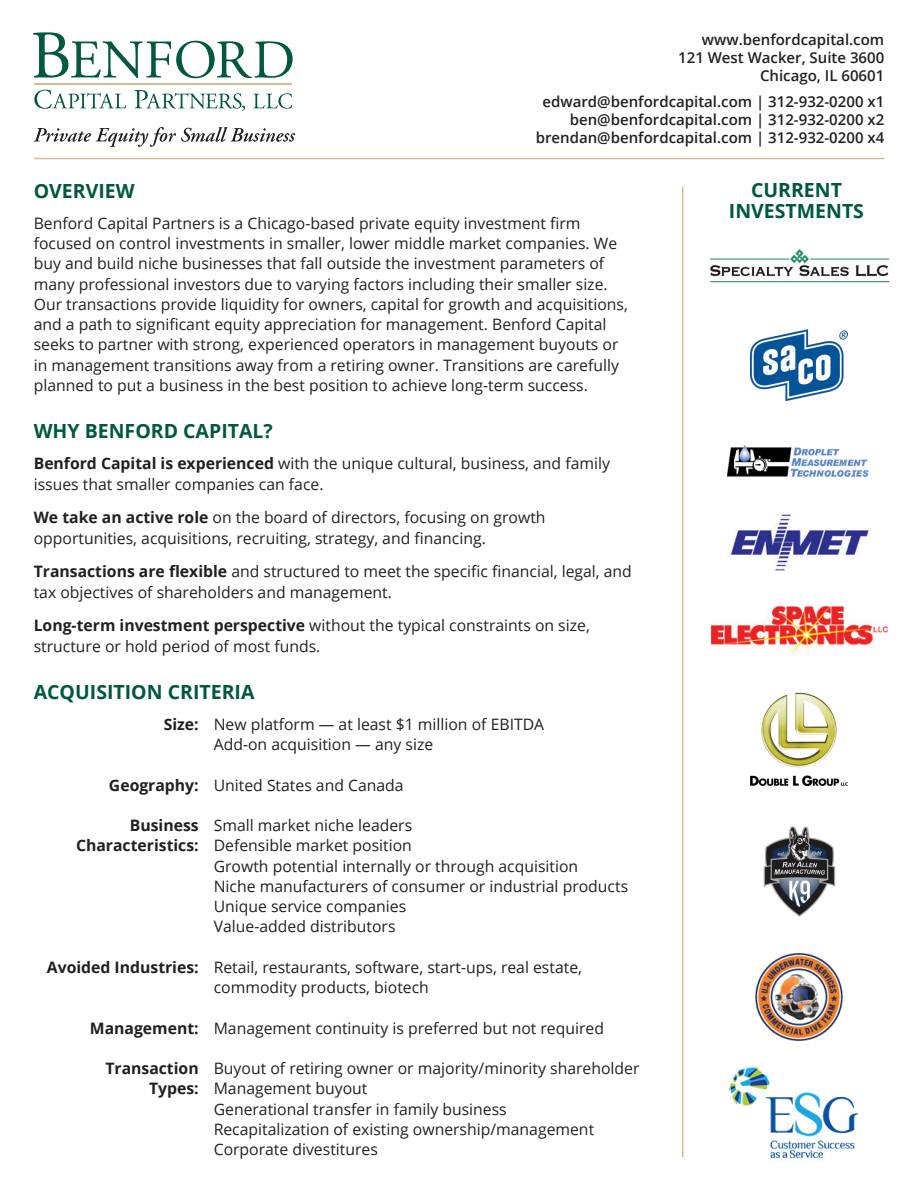
<style>
.page{position:relative;width:918px;height:1188px;background:#fff}
.page>*{position:absolute;margin:0;border:0;box-sizing:border-box;transform-origin:0 0}
.t1{font:700 19.5px/21px "Open Sans";color:#005840;text-align:center}
.t2{font:15.75px/20.2px "Open Sans";color:#231f20}
.t3{font:600 15px/18px "Open Sans";color:#231f20;text-align:right}
.s1{font-weight:700}
</style>
<div class="page">
<hr style="left:35px;top:83px;width:257px;height:2px;background:#d4bb97">
<svg style="left:34px;top:90px;width:92px;height:19px"></svg>
<svg style="left:135px;top:90px;width:110px;height:21px"></svg>
<svg style="left:253px;top:93px;width:39px;height:16px"></svg>
<svg style="left:33px;top:32px;width:260px;height:46px"></svg>
<hr style="left:34px;top:158px;width:850px;height:1px;background:#d4bb97">
<svg style="left:34px;top:127px;width:261px;height:20px"></svg>
<img style="left:756px;top:953px;width:86px;height:87px">
<img style="left:763px;top:826px;width:73px;height:91px">
<img style="left:711px;top:607px;width:176px;height:47px">
<hr style="left:682px;top:187px;width:1px;height:970px;background:#d4bb97">
<img style="left:729px;top:514px;width:140px;height:57px">
<img style="left:751px;top:692px;width:97px;height:94px">
<img style="left:751px;top:329px;width:97px;height:72px">
<img style="left:727px;top:445px;width:142px;height:32px">
<img style="left:710px;top:249px;width:180px;height:34px">
<img style="left:730px;top:1067px;width:128px;height:93px">
<p class="t3" style="left:702px;top:30px;width:184px">www.benfordcapital.com</p>
<p class="t3" style="left:678px;top:48px;width:208px">121 West Wacker, Suite 3600<br>Chicago, IL 60601</p>
<p class="t3" style="left:543px;top:92px;width:343px">edward@benfordcapital.com | 312-932-0200 x1</p>
<p class="t3" style="left:570px;top:110px;width:316px">ben@benfordcapital.com | 312-932-0200 x2</p>
<p class="t3" style="left:536px;top:128px;width:350px">brendan@benfordcapital.com | 312-932-0200 x4</p>
<p class="t1" style="left:729px;top:179px;width:137px">CURRENT<br>INVESTMENTS</p>
<p class="t1" style="left:34px;top:180px;width:102px">OVERVIEW</p>
<p class="t2" style="left:34px;top:213px;width:596px">Benford Capital Partners is a Chicago-based private equity investment firm focused on control investments in smaller, lower middle market companies. We buy and build niche businesses that fall outside the investment parameters of many professional investors due to varying factors including their smaller size.<br>Our transactions provide liquidity for owners, capital for growth and acquisitions, and a path to significant equity appreciation for management. Benford Capital seeks to partner with strong, experienced operators in management buyouts or in management transitions away from a retiring owner. Transitions are carefully planned to put a business in the best position to achieve long-term success.</p>
<p class="t1" style="left:34px;top:420px;width:241px">WHY BENFORD CAPITAL?</p>
<p class="t2" style="left:34px;top:453px;width:578px"><span class="s1">Benford Capital is experienced</span> with the unique cultural, business, and family issues that smaller companies can face.</p>
<p class="t2" style="left:34px;top:507px;width:513px"><span class="s1">We take an active role</span> on the board of directors, focusing on growth opportunities, acquisitions, recruiting, strategy, and financing.</p>
<p class="t2" style="left:34px;top:561px;width:600px"><span class="s1">Transactions are flexible</span> and structured to meet the specific financial, legal, and tax objectives of shareholders and management.</p>
<p class="t2" style="left:34px;top:615px;width:558px"><span class="s1">Long-term investment perspective</span> without the typical constraints on size, structure or hold period of most funds.</p>
<p class="t1" style="left:34px;top:681px;width:222px">ACQUISITION CRITERIA</p>
<p class="t2" style="left:164px;top:714px;width:382px"><span class="s1">Size:</span> New platform — at least $1 million of EBITDA</p>
<p class="t2" style="left:214px;top:734px;width:221px">Add-on acquisition — any size</p>
<p class="t2" style="left:109px;top:774px;width:296px"><span class="s1">Geography:</span> United States and Canada</p>
<p class="t2" style="left:76px;top:815px;width:338px;text-align:right"><span class="s1">Business</span> Small market niche leaders<br><span class="s1">Characteristics:</span> Defensible market position</p>
<p class="t2" style="left:214px;top:855px;width:366px">Growth potential internally or through acquisition</p>
<p class="t2" style="left:214px;top:876px;width:416px">Niche manufacturers of consumer or industrial products</p>
<p class="t2" style="left:214px;top:896px;width:194px">Unique service companies</p>
<p class="t2" style="left:214px;top:916px;width:183px">Value-added distributors</p>
<p class="t2" style="left:214px;top:957px;width:370px;text-indent:-167px"><span class="s1">Avoided Industries:</span> Retail, restaurants, software, start-ups, real estate, commodity products, biotech</p>
<p class="t2" style="left:90px;top:1017px;width:516px"><span class="s1">Management:</span> Management continuity is preferred but not required</p>
<p class="t2" style="left:149px;top:1058px;width:492px;text-indent:-44px"><span class="s1">Transaction</span> Buyout of retiring owner or majority/minority shareholder<br><span class="s1">Types:</span> Management buyout</p>
<p class="t2" style="left:214px;top:1098px;width:295px">Generational transfer in family business</p>
<p class="t2" style="left:214px;top:1119px;width:382px">Recapitalization of existing ownership/management</p>
<p class="t2" style="left:214px;top:1139px;width:166px">Corporate divestitures</p>
</div>
